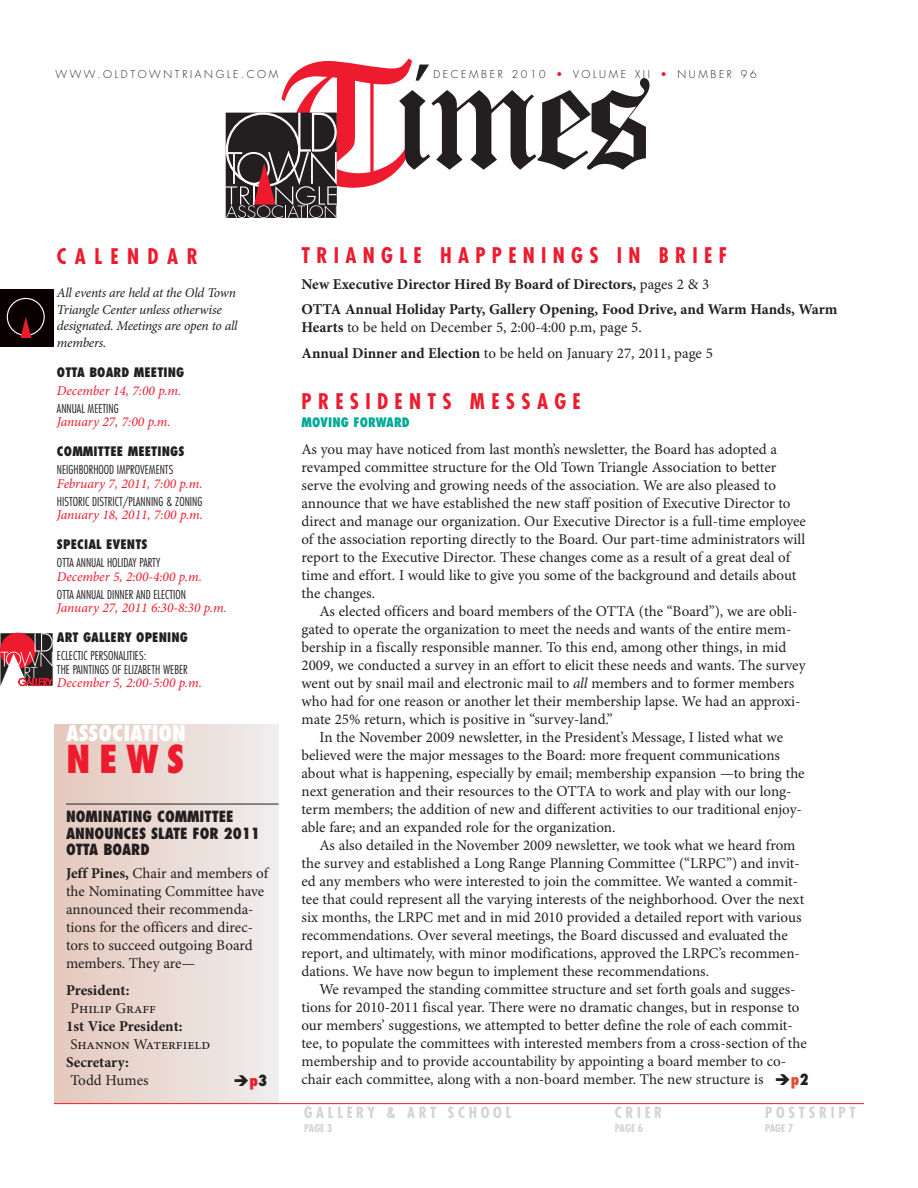
<style>
.page{position:relative;width:918px;height:1188px;background:#fff}
.page>*{position:absolute;margin:0;border:0;box-sizing:border-box;transform-origin:0 0}
.t1{font:800 condensed 37.5px "Futura Std";color:#ed1b2d}
.t2{font:700 condensed 21px "Futura Std";letter-spacing:.3em;color:#ed1b2d}
.t3{font:800 condensed 21px "Futura Std";color:#fff}
.t4{font:700 condensed 21px "Futura Std";letter-spacing:.4em;color:#ed1b2d}
.t5{font:15px/18px "Minion Pro";color:#231f20}
.t6{font:700 15px/25.5px "Minion Pro";color:#231f20}
.t7{font:800 condensed 15px/16.5px "Futura Std";color:#231f20}
.t8{font:700 condensed 15px "Futura Std";letter-spacing:.25em;color:#d1d3d4}
.t9{font:800 condensed 15px "Futura Std";color:#e14d3b}
.t10{font:800 condensed 15px "Futura Std";color:#ed1b2d}
.t11{font:italic 13.5px "Minion Pro";color:#ed1b2d}
.t12{font:italic 13.5px/16.5px "Minion Pro";letter-spacing:-.02em;color:#231f20}
.t13{font:800 condensed 12.75px "Futura Std";letter-spacing:.01em;color:#231f20}
.t14{font:800 condensed 12.75px "Futura Std";letter-spacing:.01em;color:#00a995}
.t15{font:300 condensed 12px/13.5px "Futura Std";color:#231f20}
.t16{font:300 10.5px "Futura Std";letter-spacing:.25em;color:#231f20}
.t17{font:700 condensed 10.5px "Futura Std";color:#d1d3d4}
.s1{color:#ed1b2d}
.s2{font-weight:700}
.s3{color:#231f20}
.s4{font-weight:400}
.s5{font-style:italic}
</style>
<div class="page">
<div style="left:54px;top:724px;width:225px;height:380px;background:linear-gradient(to right,#e5c8bd,#efeded)"></div>
<svg style="left:226px;top:59px;width:424px;height:159px"></svg>
<hr style="left:66px;top:804px;width:213px;height:1px;background:#231f20">
<div style="left:0;top:289px;width:54px;height:58px;background:#0a0000"></div>
<svg style="left:7px;top:298px;width:38px;height:40px"></svg>
<svg style="left:0;top:633px;width:53px;height:53px;background:#a2555c"></svg>
<hr style="left:54px;top:1103px;width:810px;height:1px;background:#ed1b2d">
<p class="t16" style="left:56px;top:68px;width:224px">WWW.OLDTOWNTRIANGLE.COM</p>
<p class="t16" style="left:434px;top:68px;width:325px">DECEMBER 2010 <span class="s1">•</span> VOLUME XII <span class="s1">•</span> NUMBER 96</p>
<h2 class="t4" style="left:57px;top:247px;width:142px">CALENDAR</h2>
<p class="t12" style="left:57px;top:286px;width:182px">All events are held at the Old Town<br>Triangle Center unless otherwise designated. Meetings are open to all members.</p>
<p class="t13" style="left:57px;top:365px;width:129px">OTTA BOARD MEETING</p>
<p class="t11" style="left:57px;top:385px;width:126px">December 14, 7:00 p.m.</p>
<p class="t15" style="left:57px;top:402px;width:63px">ANNUAL MEETING</p>
<p class="t11" style="left:57px;top:417px;width:115px">January 27, 7:00 p.m.</p>
<p class="t13" style="left:57px;top:445px;width:129px">COMMITTEE MEETINGS</p>
<p class="t15" style="left:57px;top:464px;width:118px">NEIGHBORHOOD IMPROVEMENTS</p>
<p class="t11" style="left:57px;top:478px;width:147px">February 7, 2011, 7:00 p.m.</p>
<p class="t15" style="left:57px;top:495px;width:147px">HISTORIC DISTRICT/PLANNING &amp; ZONING</p>
<p class="t11" style="left:57px;top:510px;width:148px">January 18, 2011, 7:00 p.m.</p>
<p class="t13" style="left:57px;top:538px;width:92px">SPECIAL EVENTS</p>
<p class="t15" style="left:57px;top:557px;width:105px">OTTA ANNUAL HOLIDAY PARTY</p>
<p class="t11" style="left:57px;top:571px;width:146px">December 5, 2:00-4:00 p.m.</p>
<p class="t15" style="left:57px;top:588px;width:131px">OTTA ANNUAL DINNER AND ELECTION</p>
<p class="t11" style="left:57px;top:603px;width:171px">January 27, 2011 6:30-8:30 p.m.</p>
<p class="t13" style="left:57px;top:631px;width:133px">ART GALLERY OPENING</p>
<p class="t15" style="left:57px;top:650px;width:132px">ECLECTIC PERSONALITIES:<br>THE PAINTINGS OF ELIZABETH WEBER</p>
<p class="t11" style="left:57px;top:678px;width:146px">December 5, 2:00-5:00 p.m.</p>
<h2 class="t3" style="left:66px;top:722px;width:121px">ASSOCIATION</h2>
<h1 class="t1" style="left:66px;top:738px;width:120px">NEWS</h1>
<p class="t7" style="left:66px;top:809px;width:195px">NOMINATING COMMITTEE<br>ANNOUNCES SLATE FOR 2011<br>OTTA BOARD</p>
<p class="t5" style="left:66px;top:865px;width:205px"><span class="s2">Jeff Pines,</span> Chair and members of the Nominating Committee have announced their recommenda&shy;tions for the officers and direc&shy;tors to succeed outgoing Board members. They are—</p>
<p class="t6" style="left:66px;top:979px;width:65px">President:</p>
<p class="t5" style="left:70px;top:1000px;width:87px">Philip Graff</p>
<p class="t6" style="left:66px;top:1015px;width:118px">1st Vice President:</p>
<p class="t5" style="left:70px;top:1036px;width:141px">Shannon Waterfield</p>
<p class="t6" style="left:66px;top:1051px;width:65px">Secretary:</p>
<p class="t5" style="left:70px;top:1072px;width:80px">Todd Humes</p>
<p class="t10" style="left:233px;top:1072px;width:35px"><span class="s3">➔</span>p<span class="s3">3</span></p>
<h2 class="t2" style="left:302px;top:246px;width:427px">TRIANGLE HAPPENINGS IN BRIEF</h2>
<p class="t6" style="left:302px;top:272px;width:537px">New Executive Director Hired By Board of Directors, <span class="s4">pages 2 &amp; 3<br></span>OTTA Annual Holiday Party, Gallery Opening, Food Drive, and Warm Hands, Warm</p>
<p class="t5" style="left:302px;top:316px;width:413px;line-height:25.5px"><span class="s2">Hearts</span> to be held on December 5, 2:00-4:00 p.m, page 5.<br><span class="s2">Annual Dinner and Election</span> to be held on January 27, 2011, page 5</p>
<h2 class="t2" style="left:302px;top:391px;width:281px">PRESIDENTS MESSAGE</h2>
<p class="t14" style="left:302px;top:415px;width:110px">MOVING FORWARD</p>
<p class="t5" style="left:302px;top:441px;width:506px">As you may have noticed from last month’s newsletter, the Board has adopted a revamped committee structure for the Old Town Triangle Association to better serve the evolving and growing needs of the association. We are also pleased to announce that we have established the new staff position of Executive Director to direct and manage our organization. Our Executive Director is a full-time employee of the association reporting directly to the Board. Our part-time administrators will report to the Executive Director. These changes come as a result of a great deal of time and effort. I would like to give you some of the background and details about the changes.</p>
<p class="t5" style="left:320px;top:603px;width:480px">As elected officers and board members of the OTTA (the “Board”), we are obli-</p>
<p class="t5" style="left:302px;top:621px;width:491px">gated to operate the organization to meet the needs and wants of the entire mem-</p>
<p class="t5" style="left:302px;top:639px;width:486px">bership in a fiscally responsible manner. To this end, among other things, in mid</p>
<p class="t5" style="left:302px;top:657px;width:506px">2009, we conducted a survey in an effort to elicit these needs and wants. The survey</p>
<p class="t5" style="left:302px;top:675px;width:494px">went out by snail mail and electronic mail to <span class="s5">all</span> members and to former members</p>
<p class="t5" style="left:302px;top:693px;width:501px">who had for one reason or another let their membership lapse. We had an approxi-</p>
<p class="t5" style="left:302px;top:711px;width:313px">mate 25% return, which is positive in “survey-land.”</p>
<p class="t5" style="left:320px;top:729px;width:465px">In the November 2009 newsletter, in the President’s Message, I listed what we</p>
<p class="t5" style="left:302px;top:747px;width:480px">believed were the major messages to the Board: more frequent communications</p>
<p class="t5" style="left:302px;top:765px;width:505px">about what is happening, especially by email; membership expansion —to bring the</p>
<p class="t5" style="left:302px;top:783px;width:492px">next generation and their resources to the OTTA to work and play with our long-</p>
<p class="t5" style="left:302px;top:801px;width:502px">term members; the addition of new and different activities to our traditional enjoy-</p>
<p class="t5" style="left:302px;top:819px;width:315px">able fare; and an expanded role for the organization.</p>
<p class="t5" style="left:320px;top:837px;width:477px">As also detailed in the November 2009 newsletter, we took what we heard from</p>
<p class="t5" style="left:302px;top:855px;width:500px">the survey and established a Long Range Planning Committee (“LRPC”) and invit-</p>
<p class="t5" style="left:302px;top:873px;width:498px">ed any members who were interested to join the committee. We wanted a commit-</p>
<p class="t5" style="left:302px;top:891px;width:504px">tee that could represent all the varying interests of the neighborhood. Over the next</p>
<p class="t5" style="left:302px;top:909px;width:502px">six months, the LRPC met and in mid 2010 provided a detailed report with various</p>
<p class="t5" style="left:302px;top:927px;width:488px">recommendations. Over several meetings, the Board discussed and evaluated the</p>
<p class="t5" style="left:302px;top:945px;width:500px">report, and ultimately, with minor modifications, approved the LRPC’s recommen-</p>
<p class="t5" style="left:302px;top:963px;width:409px">dations. We have now begun to implement these recommendations.</p>
<p class="t5" style="left:320px;top:981px;width:478px">We revamped the standing committee structure and set forth goals and sugges-</p>
<p class="t5" style="left:302px;top:999px;width:499px">tions for 2010-2011 fiscal year. There were no dramatic changes, but in response to</p>
<p class="t5" style="left:302px;top:1017px;width:493px">our members’ suggestions, we attempted to better define the role of each commit-</p>
<p class="t5" style="left:302px;top:1035px;width:507px">tee, to populate the committees with interested members from a cross-section of the</p>
<p class="t5" style="left:302px;top:1053px;width:486px">membership and to provide accountability by appointing a board member to co-</p>
<p class="t5" style="left:302px;top:1071px;width:464px">chair each committee, along with a non-board member. The new structure is</p>
<p class="t9" style="left:775px;top:1071px;width:35px"><span class="s3">➔</span>p<span class="s3">2</span></p>
<p class="t8" style="left:304px;top:1106px;width:209px">GALLERY &amp; ART SCHOOL</p>
<p class="t17" style="left:304px;top:1123px;width:30px">PAGE 3</p>
<p class="t8" style="left:615px;top:1106px;width:49px">CRIER</p>
<p class="t17" style="left:615px;top:1123px;width:30px">PAGE 6</p>
<p class="t8" style="left:765px;top:1106px;width:92px">POSTSRIPT</p>
<p class="t17" style="left:765px;top:1123px;width:30px">PAGE 7</p>
</div>
